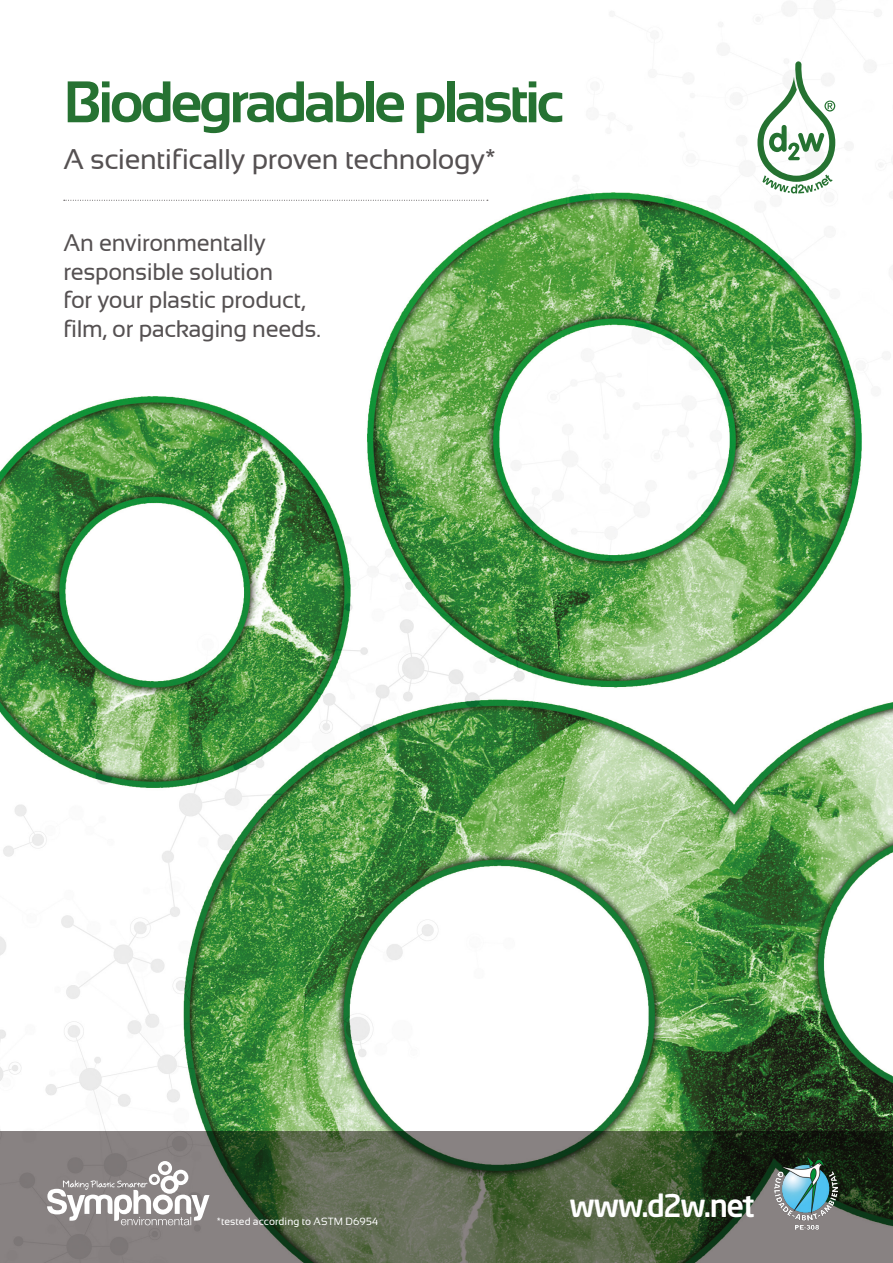
<style>
.page{position:relative;width:893px;height:1263px;background:#fff}
.page>*{position:absolute;margin:0;border:0;box-sizing:border-box;transform-origin:0 0}
.t1{font:700 58.5px "Sansation";letter-spacing:-.06em;color:#267232}
.t2{font:500 30.9px "Neo Sans Std";letter-spacing:-.055em;color:#fff}
.t3{font:28.5px "Sansation";letter-spacing:-.015em;color:#555152}
.t4{font:24px/28.5px "Sansation";letter-spacing:-.015em;color:#555152}
.t5{font:10.5px "Sansation";letter-spacing:.01em;color:#fff}
</style>
<div class="page">
<img style="left:0;top:1px;width:893px;height:1130px">
<svg style="left:0;top:1131px;width:893px;height:132px;background:#5a6450"></svg>
<svg style="left:47px;top:1161px;width:163px;height:64px"></svg>
<img style="left:774px;top:1156px;width:64px;height:76px">
<svg style="left:757px;top:61px;width:78px;height:132px"></svg>
<svg style="left:64px;top:200px;width:424px;height:1px"></svg>
<h1 class="t1" style="left:63px;top:69px;width:502px">Biodegradable plastic</h1>
<p class="t3" style="left:63px;top:143px;width:434px">A scientif ically proven technology*</p>
<p class="t4" style="left:63px;top:229px;width:259px">An environmentally responsible solution<br>for your plastic product,<br>f ilm, or packaging needs.</p>
<p class="t5" style="left:217px;top:1216px;width:163px">*tested according to ASTM D6954</p>
<p class="t2" style="left:569px;top:1186px;width:187px">www.d2w.net</p>
</div>
